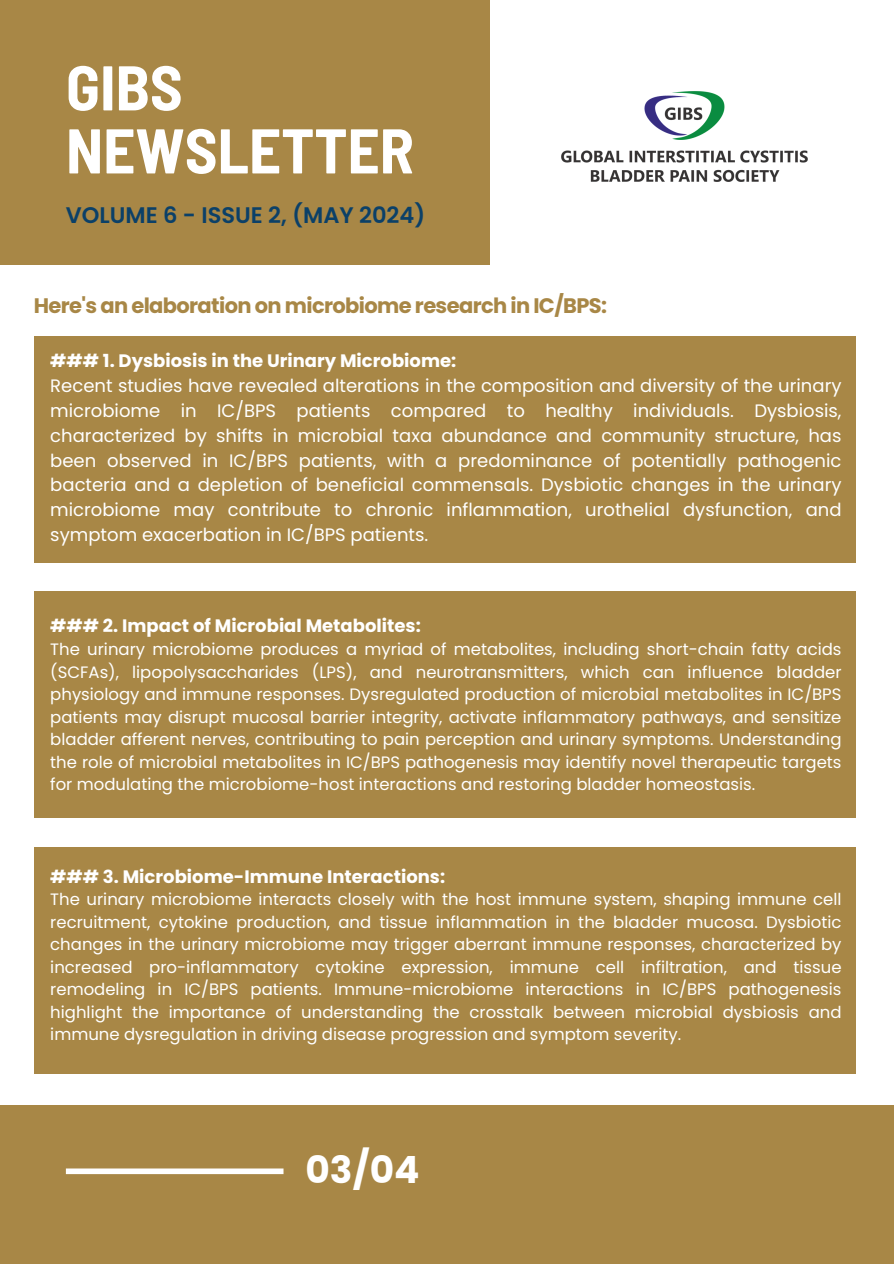
<style>
.page{position:relative;width:894px;height:1264px;background:#fff}
.page>*{position:absolute;margin:0;border:0;box-sizing:border-box;transform-origin:0 0}
.t1{font:700 semi-condensed 63px/63px "Barlow";color:#fff}
.t2{font:700 37.5px "Poppins";color:#fff}
.t3{font:600 22.5px "Poppins";color:#0b4068}
.t4{font:700 21px "Poppins";letter-spacing:-.03em;color:#a88746}
.t5{font:18px/24.8px "Poppins";color:#fff;text-align:justify}
.t6{font:700 18px "Poppins";color:#fff}
.t7{font:16.5px/22.5px "Poppins";color:#fff;text-align:justify}
</style>
<div class="page">
<div style="left:34px;top:336px;width:821px;height:226px;background:#a88746"></div>
<div style="left:0;top:1104px;width:893px;height:159px;background:#a88746"></div>
<div style="left:66px;top:1168px;width:217px;height:6px;background:#fff"></div>
<div style="left:0;top:0;width:489px;height:264px;background:#a88746"></div>
<img style="left:561px;top:91px;width:247px;height:91px">
<div style="left:34px;top:591px;width:821px;height:226px;background:#a88746"></div>
<div style="left:34px;top:847px;width:821px;height:226px;background:#a88746"></div>
<p class="t1" style="left:66px;top:54px;width:349px">GIBS<br>NEWSLETTER</p>
<p class="t3" style="left:66px;top:199px;width:361px">VOLUME 6 - ISSUE 2, (MAY 2024)</p>
<h3 class="t4" style="left:34px;top:291px;width:574px">Here's an elaboration on microbiome research in IC/BPS:</h3>
<p class="t6" style="left:50px;top:348px;width:407px">### 1. Dysbiosis in the Urinary Microbiome:</p>
<h4 class="t5" style="left:50px;top:373px;width:792px">Recent studies have revealed alterations in the composition and diversity of the urinary microbiome in IC/BPS patients compared to healthy individuals. Dysbiosis, characterized by shifts in microbial taxa abundance and community structure, has been observed in IC/BPS patients, with a predominance of potentially pathogenic bacteria and a depletion of beneficial commensals. Dysbiotic changes in the urinary microbiome may contribute to chronic inflammation, urothelial dysfunction, and symptom exacerbation in IC/BPS patients.</h4>
<p class="t6" style="left:50px;top:613px;width:372px">### 2. Impact of Microbial Metabolites:</p>
<p class="t7" style="left:50px;top:638px;width:792px">The urinary microbiome produces a myriad of metabolites, including short-chain fatty acids (SCFAs), lipopolysaccharides (LPS), and neurotransmitters, which can influence bladder physiology and immune responses. Dysregulated production of microbial metabolites in IC/BPS patients may disrupt mucosal barrier integrity, activate inflammatory pathways, and sensitize bladder afferent nerves, contributing to pain perception and urinary symptoms. Understanding the role of microbial metabolites in IC/BPS pathogenesis may identify novel therapeutic targets for modulating the microbiome-host interactions and restoring bladder homeostasis.</p>
<p class="t6" style="left:50px;top:863px;width:396px">### 3. Microbiome-Immune Interactions:</p>
<h2 class="t7" style="left:50px;top:888px;width:792px">The urinary microbiome interacts closely with the host immune system, shaping immune cell recruitment, cytokine production, and tissue inflammation in the bladder mucosa. Dysbiotic changes in the urinary microbiome may trigger aberrant immune responses, characterized by increased pro-inflammatory cytokine expression, immune cell infiltration, and tissue remodeling in IC/BPS patients. Immune-microbiome interactions in IC/BPS pathogenesis highlight the importance of understanding the crosstalk between microbial dysbiosis and immune dysregulation in driving disease progression and symptom severity.</h2>
<h1 class="t2" style="left:305px;top:1143px;width:115px">03/04</h1>
</div>
